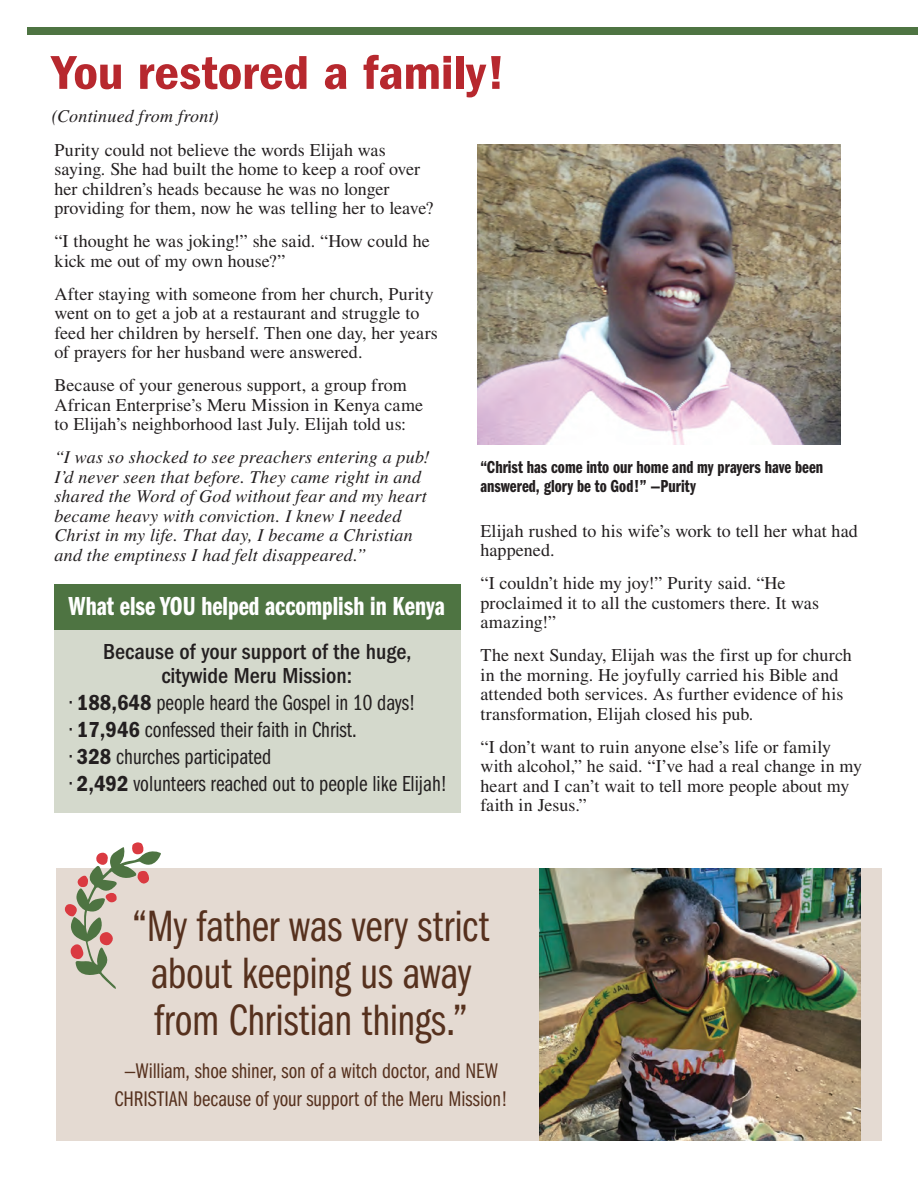
<style>
.page{position:relative;width:918px;height:1188px;background:#fff}
.page>*{position:absolute;margin:0;border:0;box-sizing:border-box;transform-origin:0 0}
.t1{font:600 condensed 49.2px "Franklin Gothic";letter-spacing:-.005em;color:#b7282e;scale:1.1 1}
.t2{font:45.45px/47px "Franklin Gothic Book Cmpr";letter-spacing:-.005em;color:#56311e;text-align:center}
.t3{font:27px "Franklin Gothic Demi Cmpr";color:#fff}
.t4{font:22.5px "Franklin Gothic Book Cmpr";color:#231f20}
.t5{font:500 condensed 22.5px/24px "Franklin Gothic";color:#231f20;text-align:center}
.t6{font:21.9px/28.2px "Franklin Gothic Book Cmpr";color:#56311e;text-align:center}
.t7{font:18px/19.5px "Times LT Std";letter-spacing:.005em;color:#231f20}
.t8{font:italic 18px/19.5px "Times LT Std";letter-spacing:.01em;color:#231f20}
.t9{font:18px/19.5px "Franklin Gothic Demi Cmpr";color:#231f20}
.s1{font-family:"Franklin Gothic";font-weight:600;font-stretch:condensed}
</style>
<div class="page">
<div style="left:56px;top:868px;width:825px;height:273px;background:#e4dad2"></div>
<img style="left:478px;top:145px;width:363px;height:300px">
<img style="left:539px;top:868px;width:322px;height:272px">
<div style="left:27px;top:27px;width:891px;height:8px;background:#4e7442"></div>
<div style="left:54px;top:584px;width:406px;height:229px;background:#d4d9cc"></div>
<div style="left:54px;top:584px;width:407px;height:46px;background:#4e7442"></div>
<svg style="left:64px;top:842px;width:97px;height:147px"></svg>
<p class="t1" style="left:52px;top:44px;width:414px">You restored a family!</p>
<p class="t8" style="left:52px;top:106px;width:169px">(Continued from front)</p>
<p class="t7" style="left:54px;top:140px;width:380px">Purity could not believe the words Elijah was saying. She had built the home to keep a roof over her children’s heads because he was no longer providing for them, now he was telling her to leave?</p>
<p class="t7" style="left:54px;top:231px;width:377px">“I thought he was joking!” she said. “How could he kick me out of my own house?”</p>
<p class="t7" style="left:54px;top:284px;width:385px">After staying with someone from her church, Purity went on to get a job at a restaurant and struggle to feed her children by herself. Then one day, her years of prayers for her husband were answered.</p>
<p class="t7" style="left:54px;top:375px;width:370px">Because of your generous support, a group from<br>African Enterprise’s Meru Mission in Kenya came to Elijah’s neighborhood last July. Elijah told us:</p>
<p class="t8" style="left:54px;top:447px;width:377px">“I was so shocked to see preachers entering a pub!<br>I’d never seen that before. They came right in and shared the Word of God without fear and my heart became heavy with conviction. I knew I needed Christ in my life. That day, I became a Christian and the emptiness I had felt disappeared.”</p>
<p class="t3" style="left:69px;top:591px;width:378px">What else YOU helped accomplish in Kenya</p>
<p class="t5" style="left:103px;top:640px;width:310px">Because of your support of the huge, citywide Meru Mission:</p>
<p class="t4" style="left:70px;top:691px;width:347px">• <span class="s1">188,648</span> people heard the Gospel in 10 days!</p>
<p class="t4" style="left:70px;top:718px;width:288px">• <span class="s1">17,946</span> confessed their faith in Christ.</p>
<p class="t4" style="left:70px;top:745px;width:203px">• <span class="s1">328</span> churches participated</p>
<p class="t4" style="left:70px;top:772px;width:378px">• <span class="s1">2,492</span> volunteers reached out to people like Elijah!</p>
<p class="t9" style="left:480px;top:457px;width:344px">“Christ has come into our home and my prayers have been answered, glory be to God!” —Purity</p>
<p class="t7" style="left:481px;top:521px;width:379px">Elijah rushed to his wife’s work to tell her what had happened.</p>
<p class="t7" style="left:481px;top:573px;width:340px">“I couldn’t hide my joy!” Purity said. “He proclaimed it to all the customers there. It was amazing!”</p>
<p class="t7" style="left:481px;top:645px;width:373px">The next Sunday, Elijah was the first up for church in the morning. He joyfully carried his Bible and attended both services. As further evidence of his transformation, Elijah closed his pub.</p>
<p class="t7" style="left:481px;top:737px;width:383px">“I don’t want to ruin anyone else’s life or family with alcohol,” he said. “I’ve had a real change in my heart and I can’t wait to tell more people about my faith in Jesus.”</p>
<p class="t2" style="left:132px;top:904px;width:359px">“My father was very strict about keeping us away from Christian things.”</p>
<p class="t6" style="left:115px;top:1057px;width:394px">—William, shoe shiner, son of a witch doctor, and NEW<br>CHRISTIAN because of your support of the Meru Mission!</p>
</div>
